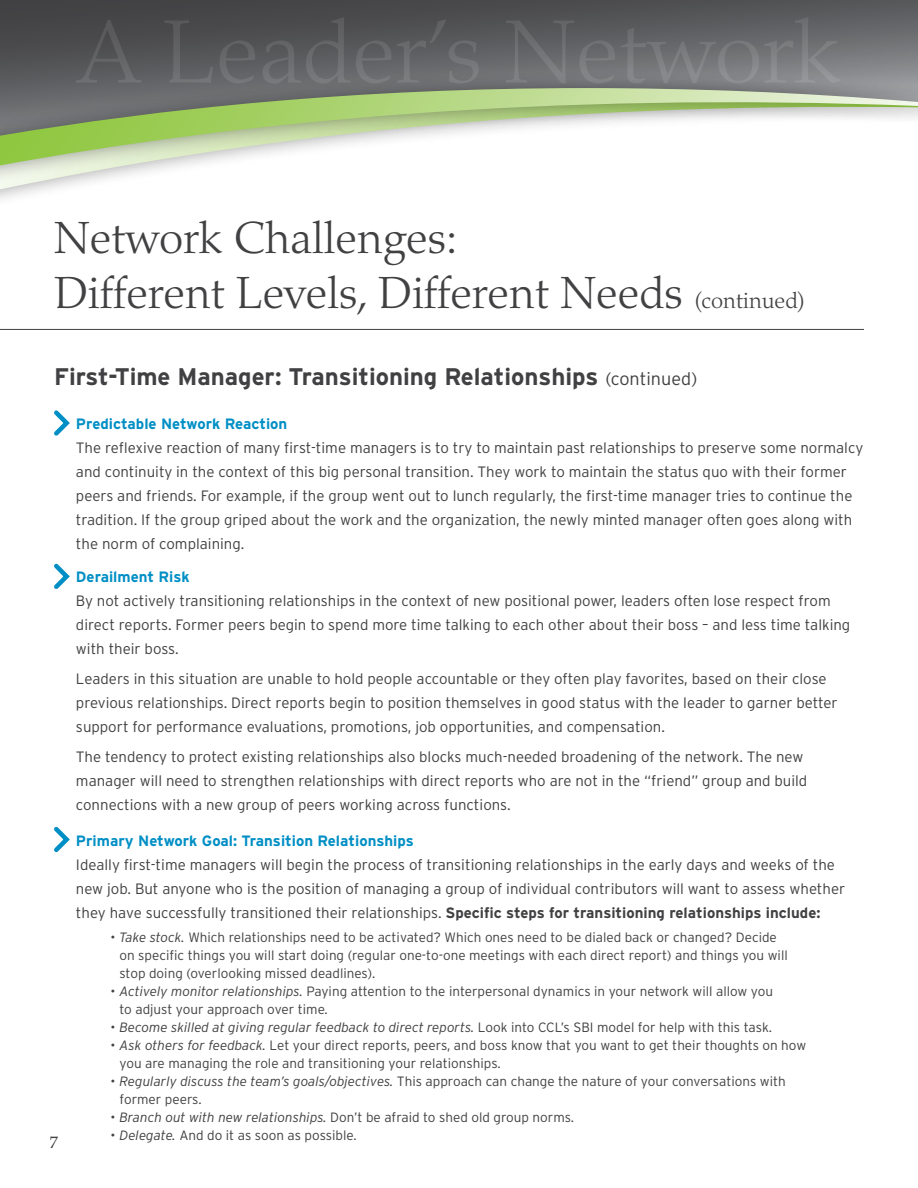
<style>
.page{position:relative;width:918px;height:1188px;background:#fff}
.page>*{position:absolute;margin:0;border:0;box-sizing:border-box;transform-origin:0 0}
.t1{font:300 45px/55.2px "Palatino LT Std";color:#414042}
.t2{font:700 24px "Interstate";color:#414042}
.t3{font:16.5px "Palatino LT Std";color:#414042}
.t4{font:300 15px/24px "Interstate";color:#414042}
.t5{font:700 15px "Interstate";color:#008fc5}
.t6{font:300 13.5px/18px "Interstate";color:#414042}
.t7{font:italic 300 13.5px "Interstate";color:#414042}
.s1{font-size:22.5px}
.s2{font-weight:300;font-size:18px}
.s3{font-weight:700}
.s4{font-style:italic}
.s5{font-style:normal}
</style>
<div class="page">
<svg style="left:0;top:0;width:918px;height:70px;background:#58595b"></svg>
<div style="left:0;top:70px;width:918px;height:142px;background:#000;opacity:.4"></div>
<svg style="left:0;top:88px;width:918px;height:77px"></svg>
<hr style="left:0;top:329px;width:864px;height:1px;background:#414042">
<svg style="left:54px;top:410px;width:16px;height:26px"></svg>
<svg style="left:54px;top:563px;width:16px;height:26px"></svg>
<svg style="left:54px;top:826px;width:16px;height:26px"></svg>
<h1 class="t1" style="left:54px;top:211px;width:753px">Network Challenges:<br>Different Levels, Different Needs <span class="s1">(continued)</span></h1>
<h2 class="t2" style="left:54px;top:363px;width:645px">First-Time Manager: Transitioning Relationships <span class="s2">(continued)</span></h2>
<p class="t5" style="left:76px;top:415px;width:213px">Predictable Network Reaction</p>
<p class="t4" style="left:76px;top:435px;width:789px">The reflexive reaction of many first-time managers is to try to maintain past relationships to preserve some normalcy and continuity in the context of this big personal transition. They work to maintain the status quo with their former peers and friends. For example, if the group went out to lunch regularly, the first-time manager tries to continue the tradition. If the group griped about the work and the organization, the newly minted manager often goes along with the norm of complaining.</p>
<p class="t5" style="left:76px;top:568px;width:115px">Derailment Risk</p>
<p class="t4" style="left:76px;top:589px;width:776px">By not actively transitioning relationships in the context of new positional power, leaders often lose respect from direct reports. Former peers begin to spend more time talking to each other about their boss – and less time talking with their boss.</p>
<p class="t4" style="left:76px;top:667px;width:763px">Leaders in this situation are unable to hold people accountable or they often play favorites, based on their close previous relationships. Direct reports begin to position themselves in good status with the leader to garner better support for performance evaluations, promotions, job opportunities, and compensation.</p>
<p class="t4" style="left:76px;top:745px;width:733px">The tendency to protect existing relationships also blocks much-needed broadening of the network. The new manager will need to strengthen relationships with direct reports who are not in the “friend” group and build connections with a new group of peers working across functions.</p>
<p class="t5" style="left:76px;top:833px;width:339px">Primary Network Goal: Transition Relationships</p>
<p class="t4" style="left:76px;top:853px;width:771px">Ideally first-time managers will begin the process of transitioning relationships in the early days and weeks of the new job. But anyone who is the position of managing a group of individual contributors will want to assess whether they have successfully transitioned their relationships. <span class="s3">Specific steps for transitioning relationships include:</span></p>
<p class="t6" style="left:119px;top:929px;width:670px;text-indent:-9px">• <span class="s4">Take stock.</span> Which relationships need to be activated? Which ones need to be dialed back or changed? Decide on specific things you will start doing (regular one-to-one meetings with each direct report) and things you will stop doing (overlooking missed deadlines).</p>
<p class="t6" style="left:120px;top:983px;width:655px;text-indent:-9px">• <span class="s4">Actively monitor relationships.</span> Paying attention to the interpersonal dynamics in your network will allow you to adjust your approach over time.</p>
<p class="t7" style="left:111px;top:1020px;width:663px"><span class="s5">•</span> Become skilled at giving regular feedback to direct reports. <span class="s5">Look into CCL’s SBI model for help with this task.</span></p>
<p class="t6" style="left:120px;top:1037px;width:688px;text-indent:-9px">• <span class="s4">Ask others for feedback.</span> Let your direct reports, peers, and boss know that you want to get their thoughts on how you are managing the role and transitioning your relationships.</p>
<p class="t6" style="left:120px;top:1073px;width:668px;text-indent:-9px">• <span class="s4">Regularly discuss the team’s goals/objectives.</span> This approach can change the nature of your conversations with former peers.</p>
<p class="t6" style="left:111px;top:1109px;width:465px">• <span class="s4">Branch out with new relationships.</span> Don’t be afraid to shed old group norms.</p>
<p class="t6" style="left:111px;top:1127px;width:248px">• <span class="s4">Delegate.</span> And do it as soon as possible.</p>
<p class="t3" style="left:50px;top:1133px;width:10px">7</p>
</div>
